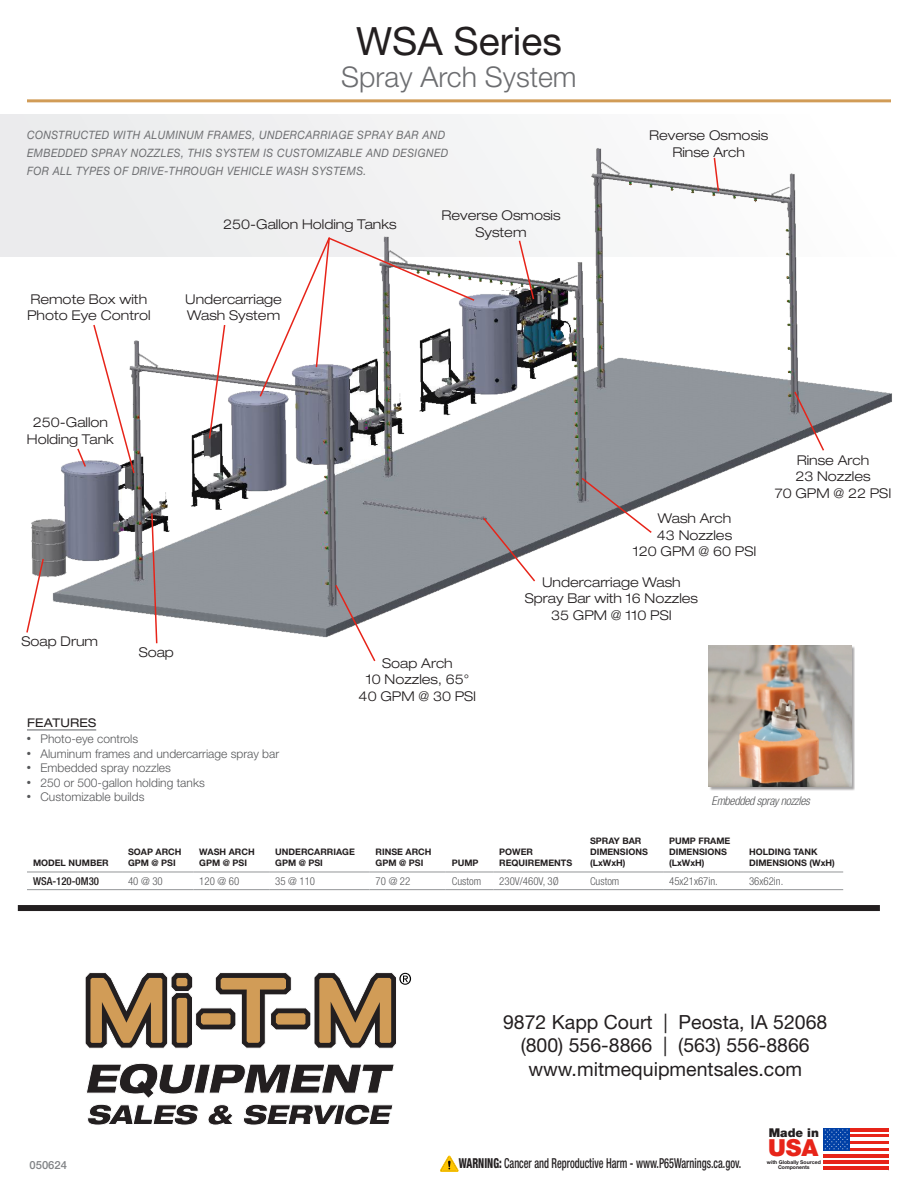
<style>
.page{position:relative;width:918px;height:1188px;background:#fff}
.page>*{position:absolute;margin:0;border:0;box-sizing:border-box;transform-origin:0 0}
.t1{font:39px "Helvetica Neue LT Std";color:#231f20}
.t2{font:300 28.5px "Helvetica Neue LT Std";color:#6c6d70}
.t3{font:900 23.55px "Helvetica Neue LT Std";color:#e72419}
.t4{font:19.5px/23.4px "Helvetica Neue LT Std";color:#231f20;text-align:center}
.t5{font:500 condensed 13.65px "Helvetica Neue LT Std";color:#231f20;scale:.75 1}
.t6{font:300 expanded 13.5px/16.5px "Helvetica Neue LT Std";color:#231f20;text-align:center}
.t7{font:900 12.15px "Helvetica Neue LT Std";color:#231f20}
.t8{font:300 12px "Helvetica Neue LT Std";color:#57585a}
.t9{font:italic 300 condensed 12px "Helvetica Neue LT Std";letter-spacing:-.025em;color:#57585a}
.t10{font:expanded 12px "Helvetica Neue LT Std";letter-spacing:.02em;color:#231f20}
.t11{font:italic 11.55px "Helvetica Neue LT Std";letter-spacing:.04em;color:#6c6d70;scale:.91 1}
.t12{font:500 11.25px "Helvetica Neue LT Std";color:#808285}
.CHART_TEXT{font:300 condensed 10.8px "Helvetica Neue LT Std";color:#57585a}
.CHART_MODEL_NUMBERS{font:500 condensed 10.8px "Helvetica Neue LT Std";color:#231f20}
.CHARTS_HEADINGS{font:700 9px "Helvetica Neue LT Std";color:#231f20}
.t13{font:700 5.25px/5.2px "Helvetica Neue LT Std";color:#231f20;text-align:center}
.s1{font-weight:800}
</style>
<div class="page">
<hr style="left:27px;top:99px;width:864px;height:3px;background:#d19c57">
<svg style="left:86px;top:1063px;width:308px;height:62px"></svg>
<svg style="left:85px;top:972px;width:326px;height:77px"></svg>
<div style="left:0;top:115px;width:918px;height:141px;background:#f3f4f5"></div>
<svg style="left:823px;top:1128px;width:66px;height:43px"></svg>
<div style="left:18px;top:905px;width:862px;height:6px;background:#231f20"></div>
<svg style="left:440px;top:1156px;width:18px;height:16px"></svg>
<hr style="left:27px;top:729px;width:69px;height:2px;background:#939598">
<hr style="left:27px;top:872px;width:95px;height:1px;background:#939598">
<hr style="left:122px;top:872px;width:71px;height:1px;background:#939598">
<hr style="left:193px;top:872px;width:76px;height:1px;background:#939598">
<hr style="left:269px;top:872px;width:101px;height:1px;background:#939598">
<hr style="left:370px;top:872px;width:76px;height:1px;background:#939598">
<hr style="left:446px;top:872px;width:47px;height:1px;background:#939598">
<hr style="left:493px;top:872px;width:91px;height:1px;background:#939598">
<hr style="left:584px;top:872px;width:79px;height:1px;background:#939598">
<hr style="left:663px;top:872px;width:80px;height:1px;background:#939598">
<hr style="left:743px;top:872px;width:100px;height:1px;background:#939598">
<hr style="left:27px;top:889px;width:95px;height:1px;background:#939598">
<hr style="left:122px;top:889px;width:71px;height:1px;background:#939598">
<hr style="left:193px;top:889px;width:76px;height:1px;background:#939598">
<hr style="left:269px;top:889px;width:101px;height:1px;background:#939598">
<hr style="left:370px;top:889px;width:76px;height:1px;background:#939598">
<hr style="left:446px;top:889px;width:47px;height:1px;background:#939598">
<hr style="left:493px;top:889px;width:91px;height:1px;background:#939598">
<hr style="left:584px;top:889px;width:79px;height:1px;background:#939598">
<hr style="left:663px;top:889px;width:80px;height:1px;background:#939598">
<hr style="left:743px;top:889px;width:100px;height:1px;background:#939598">
<img style="left:19px;top:144px;width:876px;height:494px">
<svg style="left:334px;top:583px;width:43px;height:79px"></svg>
<svg style="left:482px;top:516px;width:55px;height:67px"></svg>
<svg style="left:793px;top:390px;width:33px;height:62px"></svg>
<svg style="left:518px;top:239px;width:17px;height:62px"></svg>
<svg style="left:580px;top:476px;width:73px;height:58px"></svg>
<svg style="left:208px;top:323px;width:18px;height:117px"></svg>
<svg style="left:25px;top:557px;width:20px;height:77px"></svg>
<svg style="left:150px;top:512px;width:8px;height:132px"></svg>
<svg style="left:258px;top:236px;width:218px;height:162px"></svg>
<svg style="left:76px;top:323px;width:60px;height:152px"></svg>
<div style="left:709px;top:646px;width:146px;height:145px;background:#231f20;opacity:.4"></div>
<img style="left:709px;top:645px;width:142px;height:142px">
<svg style="left:713px;top:156px;width:7px;height:37px"></svg>
<p class="t1" style="left:356px;top:18px;width:207px">WSA Series</p>
<p class="t2" style="left:341px;top:59px;width:237px">Spray Arch System</p>
<p class="t11" style="left:27px;top:128px;width:461px">CONSTRUCTED WITH ALUMINUM FRAMES, UNDERCARRIAGE SPRAY BAR AND</p>
<p class="t11" style="left:27px;top:146px;width:465px">EMBEDDED SPRAY NOZZLES, THIS SYSTEM IS CUSTOMIZABLE AND DESIGNED</p>
<p class="t11" style="left:27px;top:164px;width:375px">FOR ALL TYPES OF DRIVE-THROUGH VEHICLE WASH SYSTEMS.</p>
<p class="t6" style="left:30px;top:290px;width:118px">Remote Box with</p>
<p class="t6" style="left:27px;top:307px;width:125px">Photo Eye Control</p>
<p class="t6" style="left:223px;top:216px;width:175px">250-Gallon Holding Tanks</p>
<p class="t6" style="left:442px;top:207px;width:121px">Reverse Osmosis<br>System</p>
<p class="t6" style="left:185px;top:290px;width:98px;text-align:left">Undercarriage<br>Wash System</p>
<p class="t6" style="left:27px;top:414px;width:89px">250-Gallon<br>Holding Tank</p>
<p class="t6" style="left:649px;top:127px;width:121px">Reverse Osmosis<br>Rinse Arch</p>
<p class="t6" style="left:658px;top:510px;width:75px">Wash Arch</p>
<p class="t6" style="left:657px;top:527px;width:77px">43 Nozzles</p>
<p class="t6" style="left:633px;top:543px;width:125px">120 GPM @ 60 PSI</p>
<p class="t6" style="left:797px;top:452px;width:74px">Rinse Arch</p>
<p class="t6" style="left:795px;top:468px;width:77px">23 Nozzles</p>
<p class="t6" style="left:775px;top:485px;width:118px">70 GPM @ 22 PSI</p>
<p class="t6" style="left:22px;top:633px;width:78px">Soap Drum</p>
<p class="t6" style="left:139px;top:644px;width:37px">Soap</p>
<p class="t10" style="left:27px;top:715px;width:71px">FEATURES</p>
<p class="t8" style="left:27px;top:732px;width:113px">● Photo-eye controls</p>
<p class="t8" style="left:27px;top:746px;width:254px">● Aluminum frames and undercarriage spray bar</p>
<p class="t8" style="left:27px;top:761px;width:145px">● Embedded spray nozzles</p>
<p class="t8" style="left:27px;top:775px;width:179px">● 250 or 500-gallon holding tanks</p>
<p class="t8" style="left:27px;top:789px;width:119px">● Customizable builds</p>
<p class="t6" style="left:382px;top:654px;width:72px">Soap Arch</p>
<p class="t6" style="left:366px;top:671px;width:105px">10 Nozzles, 65°</p>
<p class="t6" style="left:359px;top:687px;width:119px">40 GPM @ 30 PSI</p>
<p class="CHARTS_HEADINGS" style="left:33px;top:857px;width:77px">MODEL NUMBER</p>
<p class="CHARTS_HEADINGS" style="left:128px;top:846px;width:55px">SOAP ARCH</p>
<p class="CHARTS_HEADINGS" style="left:128px;top:857px;width:49px">GPM @ PSI</p>
<p class="CHARTS_HEADINGS" style="left:199px;top:846px;width:57px">WASH ARCH</p>
<p class="CHARTS_HEADINGS" style="left:199px;top:857px;width:49px">GPM @ PSI</p>
<p class="CHARTS_HEADINGS" style="left:275px;top:846px;width:81px">UNDERCARRIAGE</p>
<p class="CHARTS_HEADINGS" style="left:275px;top:857px;width:49px">GPM @ PSI</p>
<p class="CHARTS_HEADINGS" style="left:376px;top:846px;width:57px">RINSE ARCH</p>
<p class="CHARTS_HEADINGS" style="left:376px;top:857px;width:49px">GPM @ PSI</p>
<p class="CHARTS_HEADINGS" style="left:452px;top:857px;width:28px">PUMP</p>
<p class="t6" style="left:542px;top:573px;width:140px">Undercarriage Wash</p>
<p class="t6" style="left:525px;top:590px;width:175px">Spray Bar with 16 Nozzles</p>
<p class="t6" style="left:551px;top:606px;width:122px">35 GPM @ 110 PSI</p>
<p class="t9" style="left:712px;top:793px;width:100px">Embedded spray nozzles</p>
<p class="CHARTS_HEADINGS" style="left:499px;top:846px;width:35px">POWER</p>
<p class="CHARTS_HEADINGS" style="left:499px;top:857px;width:74px">REQUIREMENTS</p>
<p class="CHARTS_HEADINGS" style="left:590px;top:836px;width:53px">SPRAY BAR</p>
<p class="CHARTS_HEADINGS" style="left:590px;top:846px;width:59px">DIMENSIONS</p>
<p class="CHARTS_HEADINGS" style="left:590px;top:857px;width:37px">(LxWxH)</p>
<p class="CHARTS_HEADINGS" style="left:669px;top:836px;width:63px">PUMP FRAME</p>
<p class="CHARTS_HEADINGS" style="left:669px;top:846px;width:59px">DIMENSIONS</p>
<p class="CHARTS_HEADINGS" style="left:669px;top:857px;width:37px">(LxWxH)</p>
<p class="CHARTS_HEADINGS" style="left:749px;top:846px;width:70px">HOLDING TANK</p>
<p class="CHARTS_HEADINGS" style="left:749px;top:857px;width:87px">DIMENSIONS (WxH)</p>
<p class="CHART_MODEL_NUMBERS" style="left:33px;top:875px;width:68px">WSA-120-0M30</p>
<p class="CHART_TEXT" style="left:128px;top:875px;width:36px">40 @ 30</p>
<p class="CHART_TEXT" style="left:199px;top:875px;width:42px">120 @ 60</p>
<p class="CHART_TEXT" style="left:275px;top:875px;width:42px">35 @ 110</p>
<p class="CHART_TEXT" style="left:376px;top:875px;width:36px">70 @ 22</p>
<p class="CHART_TEXT" style="left:452px;top:875px;width:31px">Custom</p>
<p class="CHART_TEXT" style="left:499px;top:875px;width:61px">230V/460V, 3Ø</p>
<p class="CHART_TEXT" style="left:590px;top:875px;width:31px">Custom</p>
<p class="CHART_TEXT" style="left:669px;top:875px;width:50px">45x21x67in.</p>
<p class="CHART_TEXT" style="left:749px;top:875px;width:36px">36x62in.</p>
<p class="t12" style="left:30px;top:1158px;width:39px">050624</p>
<h3 class="t4" style="left:503px;top:1010px;width:326px">9872 Kapp Court | Peosta, IA 52068 (800) 556-8866 | (563) 556-8866 www.mitmequipmentsales.com</h3>
<p class="t5" style="left:459px;top:1155px;width:378px"><span class="s1">WARNING:</span> Cancer and Reproductive Harm - www.P65Warnings.ca.gov.</p>
<p class="t7" style="left:769px;top:1125px;width:52px">Made in</p>
<p class="t13" style="left:767px;top:1159px;width:55px">with Globally Sourced<br>Components</p>
<p class="t3" style="left:768px;top:1134px;width:52px">USA</p>
</div>
